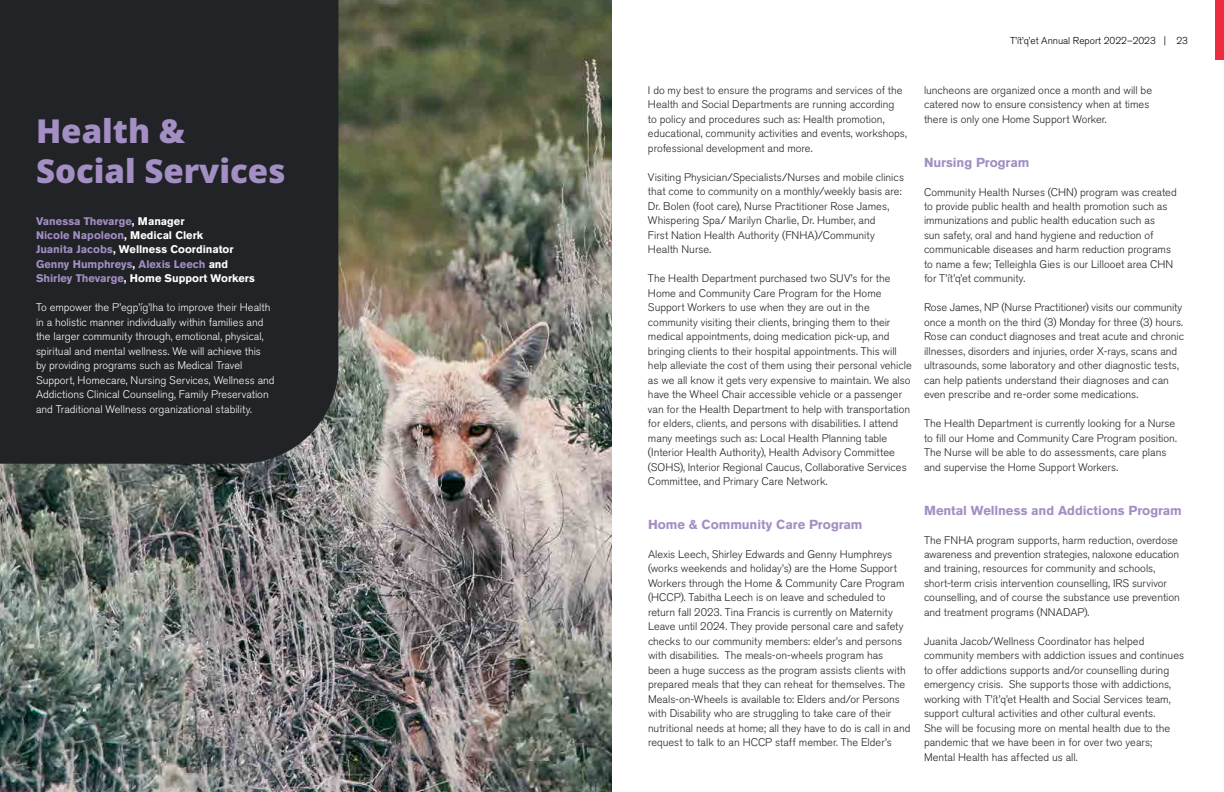
<style>
.page{position:relative;width:1224px;height:792px;background:#fff}
.page>*{position:absolute;margin:0;border:0;box-sizing:border-box;transform-origin:0 0}
.t1{font:900 33px/39.6px "Noto Sans";color:#a38fc3}
.t2{font:700 13px "Akzidenz Grotesk Pro";letter-spacing:-.005em;color:#a38fc3}
.t3{font:300 11px/14.5px "Akzidenz Grotesk Pro";color:#212326}
.t4{font:300 11px/14.5px "Akzidenz Grotesk Pro";color:#fff}
.t5{font:700 11px/14.5px "Akzidenz Grotesk Pro";color:#a38fc3}
.t6{font:300 10px "Akzidenz Grotesk Pro";color:#000}
.s1{color:#fff}
</style>
<div class="page">
<div style="left:1215px;top:0;width:9px;height:59px;background:#ee2c3f"></div>
<img style="left:0;top:0;width:612px;height:792px">
<div style="left:0;top:0;width:338px;height:464px;background:#212326"></div>
<h1 class="t1" style="left:36px;top:111px;width:251px">Health &amp;<br>Social Services</h1>
<p class="t5" style="left:36px;top:213px;width:220px">Vanessa Thevarge<span class="s1">, Manager<br></span>Nicole Napoleon<span class="s1">, Medical Clerk<br></span>Juanita Jacobs<span class="s1">, Wellness Coordinator </span>Genny Humphreys<span class="s1">,</span> Alexis Leech <span class="s1">and </span>Shirley Thevarge<span class="s1">, Home Support Workers</span></p>
<p class="t4" style="left:36px;top:300px;width:240px">To empower the P’egp’íg’lha to improve their Health in a holistic manner individually within families and the larger community through, emotional, physical, spiritual and mental wellness. We will achieve this<br>by providing programs such as Medical Travel Support, Homecare, Nursing Services, Wellness and Addictions Clinical Counseling, Family Preservation and Traditional Wellness organizational stability.</p>
<p class="t6" style="left:1010px;top:34px;width:179px">T’ít’q’et Annual Report 2022–2023 | 23</p>
<p class="t3" style="left:648px;top:83px;width:260px">I do my best to ensure the programs and services of the Health and Social Departments are running according<br>to policy and procedures such as: Health promotion, educational, community activities and events, workshops, professional development and more.</p>
<p class="t3" style="left:648px;top:170px;width:258px">Visiting Physician/Specialists/Nurses and mobile clinics that come to community on a monthly/weekly basis are:<br>Dr. Bolen (foot care), Nurse Practitioner Rose James, Whispering Spa/ Marilyn Charlie, Dr. Humber, and<br>First Nation Health Authority (FNHA)/Community Health Nurse.</p>
<p class="t3" style="left:648px;top:271px;width:265px">The Health Department purchased two SUV’s for the Home and Community Care Program for the Home Support Workers to use when they are out in the community visiting their clients, bringing them to their medical appointments, doing medication pick-up, and bringing clients to their hospital appointments. This will help alleviate the cost of them using their personal vehicle as we all know it gets very expensive to maintain. We also have the Wheel Chair accessible vehicle or a passenger van for the Health Department to help with transportation for elders, clients, and persons with disabilities. I attend many meetings such as: Local Health Planning table (Interior Health Authority), Health Advisory Committee (SOHS), Interior Regional Caucus, Collaborative Services Committee, and Primary Care Network.</p>
<p class="t2" style="left:648px;top:516px;width:216px">Home &amp; Community Care Program</p>
<p class="t3" style="left:648px;top:547px;width:264px">Alexis Leech, Shirley Edwards and Genny Humphreys (works weekends and holiday’s) are the Home Support Workers through the Home &amp; Community Care Program (HCCP). Tabitha Leech is on leave and scheduled to return fall 2023. Tina Francis is currently on Maternity Leave until 2024. They provide personal care and safety checks to our community members: elder’s and persons with disabilities. The meals-on-wheels program has<br>been a huge success as the program assists clients with prepared meals that they can reheat for themselves. The Meals-on-Wheels is available to: Elders and/or Persons with Disability who are struggling to take care of their nutritional needs at home; all they have to do is call in and request to talk to an HCCP staff member. The Elder’s</p>
<p class="t3" style="left:924px;top:83px;width:230px">luncheons are organized once a month and will be catered now to ensure consistency when at times there is only one Home Support Worker.</p>
<p class="t2" style="left:924px;top:154px;width:107px">Nursing Program</p>
<p class="t3" style="left:924px;top:184px;width:254px">Community Health Nurses (CHN) program was created to provide public health and health promotion such as immunizations and public health education such as<br>sun safety, oral and hand hygiene and reduction of communicable diseases and harm reduction programs to name a few; Telleighla Gies is our Lillooet area CHN for T’ít’q’et community.</p>
<p class="t3" style="left:924px;top:300px;width:261px">Rose James, NP (Nurse Practitioner) visits our community once a month on the third (3) Monday for three (3) hours.<br>Rose can conduct diagnoses and treat acute and chronic illnesses, disorders and injuries, order X-rays, scans and ultrasounds, some laboratory and other diagnostic tests, can help patients understand their diagnoses and can even prescribe and re-order some medications.</p>
<p class="t3" style="left:924px;top:416px;width:254px">The Health Department is currently looking for a Nurse to fill our Home and Community Care Program position.<br>The Nurse will be able to do assessments, care plans and supervise the Home Support Workers.</p>
<p class="t2" style="left:924px;top:502px;width:259px">Mental Wellness and Addictions Program</p>
<p class="t3" style="left:924px;top:532px;width:258px">The FNHA program supports, harm reduction, overdose awareness and prevention strategies, naloxone education and training, resources for community and schools, short-term crisis intervention counselling, IRS survivor counselling, and of course the substance use prevention and treatment programs (NNADAP).</p>
<p class="t3" style="left:924px;top:634px;width:262px">Juanita Jacob/Wellness Coordinator has helped community members with addiction issues and continues to offer addictions supports and/or counselling during emergency crisis. She supports those with addictions, working with T’ít’q’et Health and Social Services team, support cultural activities and other cultural events.<br>She will be focusing more on mental health due to the pandemic that we have been in for over two years; Mental Health has affected us all.</p>
</div>
